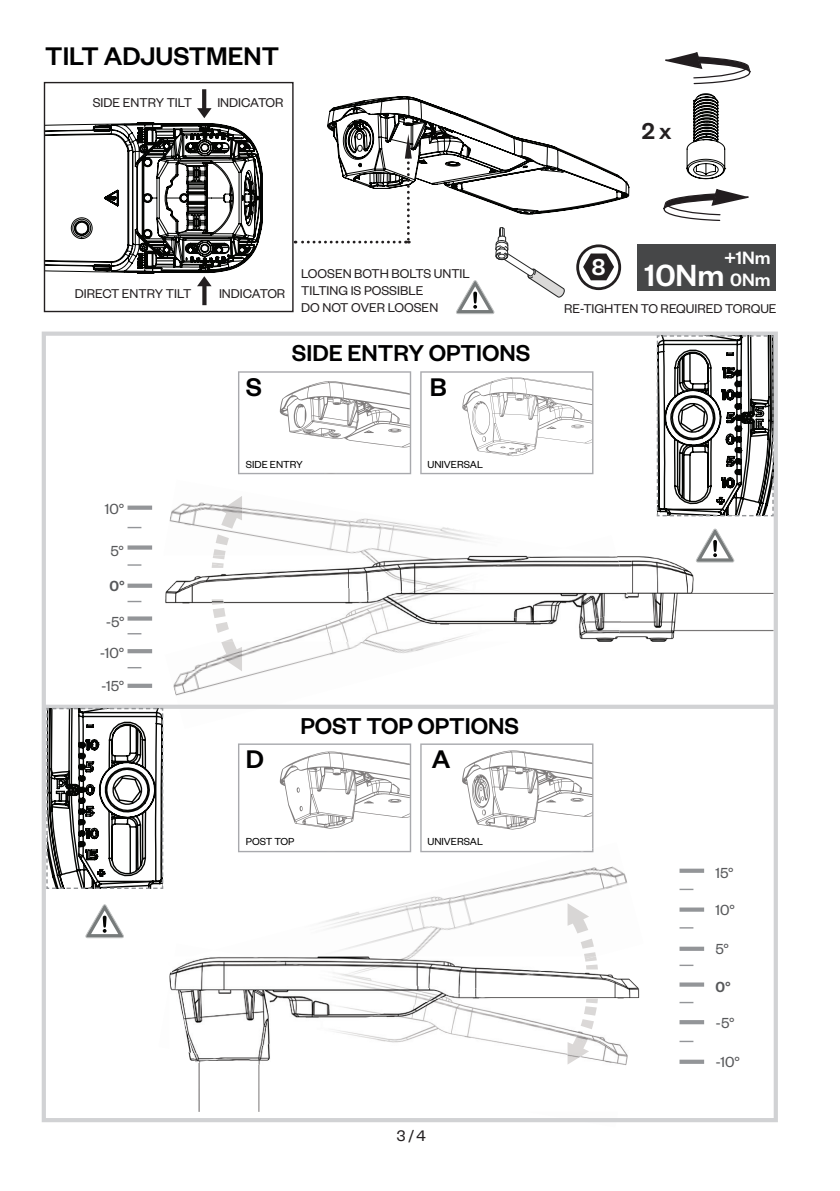
<style>
.page{position:relative;width:840px;height:1191px;background:#fff}
.page>*{position:absolute;margin:0;border:0;box-sizing:border-box;transform-origin:0 0}
.t1{font:500 33.6px "Founders Grotesk";color:#fff}
.t2{font:500 28px "Founders Grotesk";color:#000001}
.t3{font:500 25.2px "Founders Grotesk";color:#000001}
.t4{font:500 25.2px "Founders Grotesk";color:#231f20}
.t5{font:500 25.2px "Founders Grotesk";color:#fff}
.t6{font:500 19.6px/21.8px "Founders Grotesk";color:#fff;text-align:center}
.t7{font:16.8px "Founders Grotesk";color:#231f20}
.t8{font:16px "Founders Grotesk";color:#57585a}
.t9{font:500 16px "Founders Grotesk";color:#57585a}
.t10{font:14px/16.8px "Founders Grotesk";color:#231f20}
.t11{font:11.2px "Founders Grotesk";color:#000001}
</style>
<div class="page">
<div style="left:127px;top:505px;width:25px;height:5px;background:#939598"></div>
<svg style="left:127px;top:527px;width:14px;height:1px"></svg>
<svg style="left:679px;top:888px;width:14px;height:2px"></svg>
<svg style="left:127px;top:564px;width:14px;height:2px"></svg>
<svg style="left:679px;top:927px;width:14px;height:1px"></svg>
<svg style="left:127px;top:601px;width:14px;height:1px"></svg>
<svg style="left:679px;top:964px;width:14px;height:2px"></svg>
<svg style="left:127px;top:633px;width:14px;height:1px"></svg>
<svg style="left:679px;top:1001px;width:14px;height:2px"></svg>
<svg style="left:127px;top:667px;width:14px;height:1px"></svg>
<svg style="left:679px;top:1040px;width:14px;height:2px"></svg>
<div style="left:679px;top:868px;width:24px;height:5px;background:#939598"></div>
<svg style="left:127px;top:545px;width:25px;height:4px"></svg>
<svg style="left:679px;top:907px;width:24px;height:4px"></svg>
<div style="left:127px;top:583px;width:25px;height:5px;background:#939598"></div>
<div style="left:679px;top:946px;width:24px;height:5px;background:#939598"></div>
<svg style="left:127px;top:616px;width:25px;height:4px"></svg>
<svg style="left:679px;top:982px;width:24px;height:4px"></svg>
<hr style="left:127px;top:649px;width:25px;height:4px;background:#939598">
<hr style="left:679px;top:1020px;width:24px;height:4px;background:#939598">
<div style="left:127px;top:683px;width:25px;height:5px;background:#939598"></div>
<svg style="left:679px;top:1059px;width:24px;height:4px"></svg>
<img style="left:169px;top:502px;width:310px;height:53px">
<img style="left:213px;top:496px;width:29px;height:59px">
<img style="left:173px;top:642px;width:275px;height:54px">
<img style="left:220px;top:642px;width:22px;height:29px">
<img style="left:238px;top:842px;width:389px;height:101px">
<img style="left:567px;top:903px;width:28px;height:40px">
<img style="left:158px;top:943px;width:459px;height:180px">
<img style="left:191px;top:950px;width:56px;height:6px">
<img style="left:579px;top:556px;width:193px;height:86px">
<img style="left:165px;top:555px;width:457px;height:80px">
<svg style="left:211px;top:555px;width:14px;height:13px"></svg>
<img style="left:213px;top:595px;width:353px;height:47px">
<svg style="left:222px;top:638px;width:11px;height:4px"></svg>
<img style="left:626px;top:556px;width:5px;height:55px">
<img style="left:388px;top:555px;width:238px;height:71px">
<img style="left:169px;top:956px;width:469px;height:155px">
<img style="left:192px;top:956px;width:404px;height:107px">
<svg style="left:584px;top:956px;width:13px;height:13px"></svg>
<svg style="left:168px;top:960px;width:1px;height:13px"></svg>
<img style="left:218px;top:993px;width:415px;height:118px">
<img style="left:567px;top:1019px;width:26px;height:45px">
<img style="left:169px;top:956px;width:2px;height:97px">
<img style="left:171px;top:956px;width:287px;height:101px">
<svg style="left:238px;top:371px;width:173px;height:103px"></svg>
<svg style="left:420px;top:371px;width:173px;height:103px"></svg>
<svg style="left:238px;top:743px;width:173px;height:109px"></svg>
<svg style="left:420px;top:743px;width:173px;height:109px"></svg>
<div style="left:42px;top:331px;width:735px;height:791px;border:4px solid #d1d2d4"></div>
<div style="left:44px;top:704px;width:733px;height:5px;background:#d1d2d4"></div>
<div style="left:44px;top:82px;width:249px;height:230px;border:1px solid #231f20"></div>
<svg style="left:686px;top:93px;width:38px;height:86px"></svg>
<svg style="left:655px;top:334px;width:119px;height:183px"></svg>
<svg style="left:46px;top:708px;width:118px;height:181px"></svg>
<div style="left:637px;top:245px;width:138px;height:46px;background:#464748"></div>
<svg style="left:663px;top:188px;width:86px;height:33px"></svg>
<svg style="left:665px;top:52px;width:86px;height:33px"></svg>
<svg style="left:695px;top:529px;width:38px;height:33px"></svg>
<svg style="left:86px;top:904px;width:37px;height:33px"></svg>
<svg style="left:295px;top:96px;width:334px;height:218px"></svg>
<svg style="left:202px;top:89px;width:4px;height:19px"></svg>
<svg style="left:44px;top:108px;width:219px;height:178px"></svg>
<svg style="left:202px;top:284px;width:4px;height:21px"></svg>
<h2 class="t2" style="left:45px;top:38px;width:235px">TILT ADJUSTMENT</h2>
<p class="t10" style="left:93px;top:93px;width:101px">SIDE ENTRY TILT</p>
<p class="t10" style="left:217px;top:93px;width:68px">INDICATOR</p>
<h3 class="t4" style="left:641px;top:115px;width:31px">2 x</h3>
<p class="t10" style="left:75px;top:285px;width:118px">DIRECT ENTRY TILT</p>
<p class="t10" style="left:219px;top:285px;width:68px">INDICATOR</p>
<p class="t10" style="left:301px;top:264px;width:170px">LOOSEN BOTH BOLTS UNTIL<br>TILTING IS POSSIBLE<br>DO NOT OVER LOOSEN</p>
<h2 class="t2" style="left:246px;top:370px;width:18px">S</h2>
<h3 class="t3" style="left:292px;top:337px;width:240px">SIDE ENTRY OPTIONS</h3>
<h2 class="t2" style="left:429px;top:370px;width:19px">B</h2>
<p class="t8" style="left:105px;top:499px;width:21px">10°</p>
<p class="t8" style="left:110px;top:541px;width:15px">5°</p>
<p class="t9" style="left:110px;top:576px;width:17px">0°</p>
<p class="t8" style="left:106px;top:612px;width:20px">-5°</p>
<p class="t8" style="left:100px;top:643px;width:26px">-10°</p>
<p class="t8" style="left:101px;top:676px;width:25px">-15°</p>
<p class="t11" style="left:246px;top:457px;width:59px">SIDE ENTRY</p>
<p class="t11" style="left:427px;top:457px;width:57px">UNIVERSAL</p>
<h2 class="t2" style="left:246px;top:741px;width:20px">D</h2>
<h3 class="t3" style="left:300px;top:710px;width:220px">POST TOP OPTIONS</h3>
<h2 class="t2" style="left:431px;top:741px;width:20px">A</h2>
<p class="t11" style="left:246px;top:835px;width:50px">POST TOP</p>
<p class="t11" style="left:427px;top:835px;width:57px">UNIVERSAL</p>
<p class="t7" style="left:396px;top:1125px;width:30px">3/4</p>
<h3 class="t5" style="left:591px;top:251px;width:15px">8</h3>
<h3 class="t6" style="left:723px;top:246px;width:48px">+1Nm<br>0Nm</h3>
<h1 class="t1" style="left:644px;top:254px;width:81px">10Nm</h1>
<p class="t10" style="left:563px;top:299px;width:214px">RE-TIGHTEN TO REQUIRED TORQUE</p>
<p class="t8" style="left:715px;top:862px;width:20px">15°</p>
<p class="t8" style="left:715px;top:900px;width:21px">10°</p>
<p class="t8" style="left:715px;top:939px;width:15px">5°</p>
<p class="t9" style="left:715px;top:976px;width:17px">0°</p>
<p class="t8" style="left:715px;top:1013px;width:20px">-5°</p>
<p class="t8" style="left:715px;top:1052px;width:26px">-10°</p>
</div>
